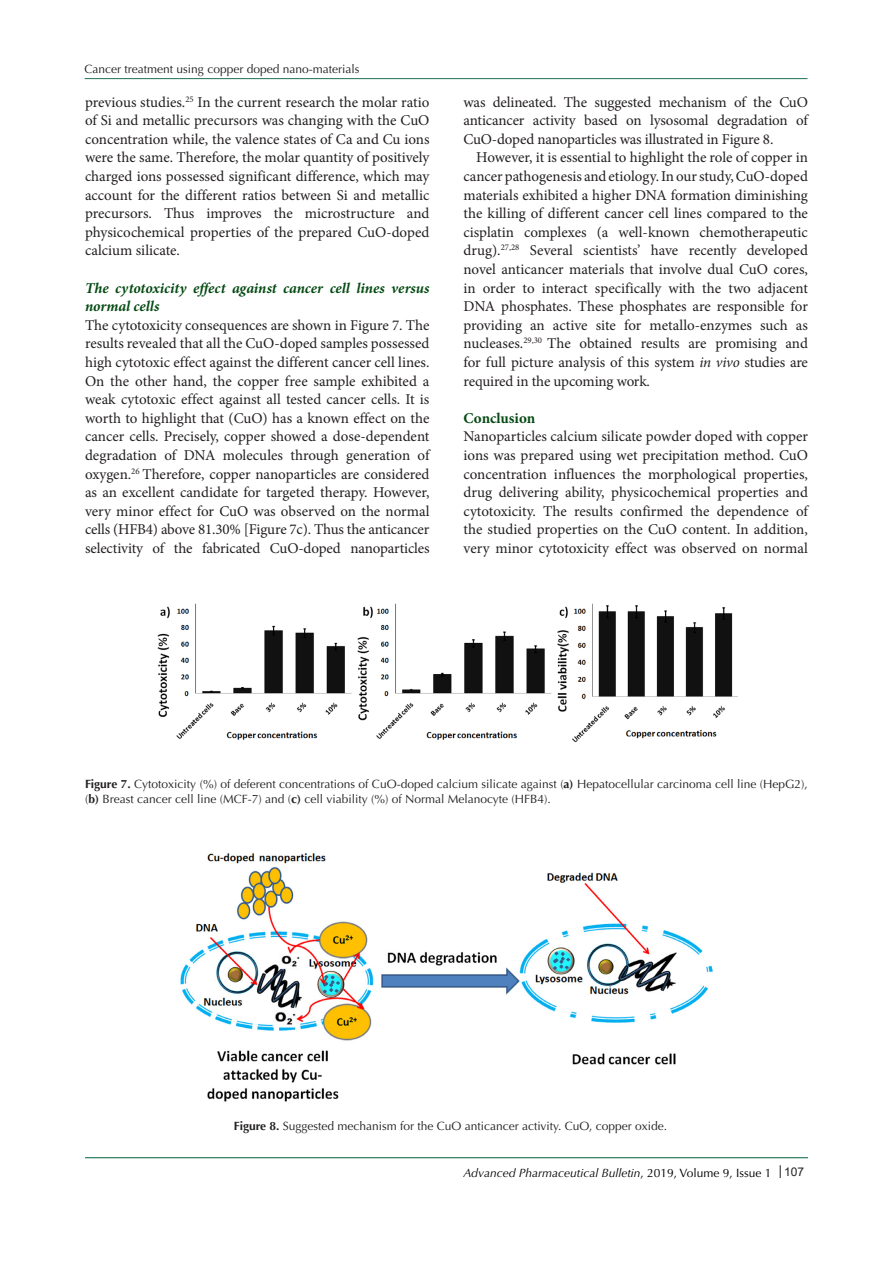
<style>
.page{position:relative;width:893px;height:1263px;background:#fff}
.page>*{position:absolute;margin:0;border:0;box-sizing:border-box;transform-origin:0 0}
.t1{font:15px/18.6px "Minion Pro";letter-spacing:-.01em;color:#231f20;text-align:justify}
.t2{font:italic 700 15px/18.6px "Minion Pro";letter-spacing:-.005em;color:#054a13}
.t3{font:700 15px "Minion Pro";color:#054a13}
.t4{font:12px/15px "Optima LT Std";color:#231f20}
.t5{font:italic 12px "Optima LT Std";color:#000}
.s1{font-style:italic}
.s2{font-weight:700}
.s3{font-style:normal}
.s4{font-family:"Arial";font-style:normal;color:#231f20}
</style>
<div class="page">
<svg style="left:780px;top:1165px;width:1px;height:13px"></svg>
<hr style="left:85px;top:1157px;width:723px;height:1px;background:#1e7252">
<hr style="left:85px;top:78px;width:722px;height:1px;background:#1e7252">
<img style="left:157px;top:603px;width:581px;height:140px">
<img style="left:181px;top:853px;width:531px;height:249px">
<p class="t4" style="left:85px;top:61px;width:276px">Cancer treatment using copper doped nano-materials</p>
<p class="t1" style="left:85px;top:93px;width:346px">previous studies.<sup>25</sup> In the current research the molar ratio of Si and metallic precursors was changing with the CuO concentration while, the valence states of Ca and Cu ions were the same. Therefore, the molar quantity of positively charged ions possessed significant difference, which may account for the different ratios between Si and metallic precursors. Thus improves the microstructure and physicochemical properties of the prepared CuO-doped calcium silicate.</p>
<p class="t2" style="left:85px;top:278px;width:346px">The cytotoxicity effect against cancer cell lines versus normal cells</p>
<p class="t1" style="left:85px;top:316px;width:346px">The cytotoxicity consequences are shown in Figure 7. The results revealed that all the CuO-doped samples possessed high cytotoxic effect against the different cancer cell lines.<br>On the other hand, the copper free sample exhibited a weak cytotoxic effect against all tested cancer cells. It is worth to highlight that (CuO) has a known effect on the cancer cells. Precisely, copper showed a dose-dependent degradation of DNA molecules through generation of oxygen.<sup>26</sup> Therefore, copper nanoparticles are considered as an excellent candidate for targeted therapy. However, very minor effect for CuO was observed on the normal cells (HFB4) above 81.30% [Figure 7c). Thus the anticancer selectivity of the fabricated CuO-doped nanoparticles</p>
<p class="t1" style="left:463px;top:93px;width:346px">was delineated. The suggested mechanism of the CuO anticancer activity based on lysosomal degradation of CuO-doped nanoparticles was illustrated in Figure 8.</p>
<p class="t1" style="left:463px;top:148px;width:346px;text-indent:13px">However, it is essential to highlight the role of copper in cancer pathogenesis and etiology. In our study, CuO-doped materials exhibited a higher DNA formation diminishing the killing of different cancer cell lines compared to the cisplatin complexes (a well-known chemotherapeutic drug).<sup>27,28</sup> Several scientists’ have recently developed novel anticancer materials that involve dual CuO cores, in order to interact specifically with the two adjacent DNA phosphates. These phosphates are responsible for providing an active site for metallo-enzymes such as nucleases.<sup>29,30</sup> The obtained results are promising and for full picture analysis of this system <span class="s1">in vivo</span> studies are required in the upcoming work.</p>
<p class="t3" style="left:463px;top:407px;width:73px">Conclusion</p>
<p class="t1" style="left:463px;top:427px;width:346px">Nanoparticles calcium silicate powder doped with copper ions was prepared using wet precipitation method. CuO concentration influences the morphological properties, drug delivering ability, physicochemical properties and cytotoxicity. The results confirmed the dependence of the studied properties on the CuO content. In addition, very minor cytotoxicity effect was observed on normal</p>
<p class="t4" style="left:85px;top:776px;width:724px"><span class="s2">Figure 7.</span> Cytotoxicity (%) of deferent concentrations of CuO-doped calcium silicate against (<span class="s2">a)</span> Hepatocellular carcinoma cell line (HepG2), (<span class="s2">b)</span> Breast cancer cell line (MCF-7) and (<span class="s2">c)</span> cell viability (%) of Normal Melanocyte (HFB4).</p>
<p class="t4" style="left:234px;top:1118px;width:435px"><span class="s2">Figure 8.</span> Suggested mechanism for the CuO anticancer activity. CuO, copper oxide.</p>
<p class="t5" style="left:463px;top:1165px;width:342px">Advanced Pharmaceutical Bulletin<span class="s3">, 2019, Volume 9, Issue 1</span> <span class="s4">107</span></p>
</div>
